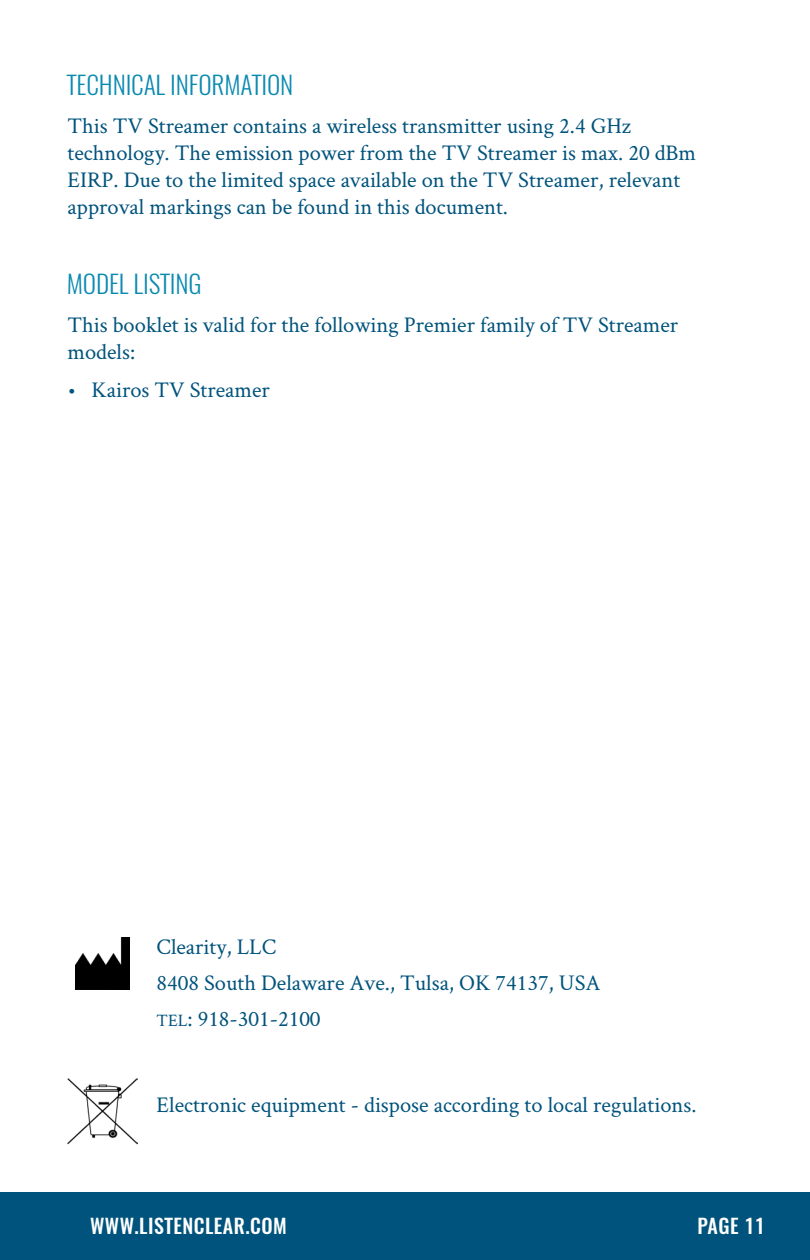
<style>
.page{position:relative;width:810px;height:1260px;background:#fff}
.page>*{position:absolute;margin:0;border:0;box-sizing:border-box;transform-origin:0 0}
.t1{font:italic 300 25px "Oswald";color:#0b8ab0}
.t2{font:22.5px/27px "Crimson Text";color:#00537c}
.t3{font:500 20px "Oswald";letter-spacing:.025em;color:#fff}
.s1{font-size:17.5px}
</style>
<div class="page">
<div style="left:0;top:1192px;width:810px;height:68px;background:#00537c"></div>
<img style="left:75px;top:938px;width:55px;height:51px">
<img style="left:68px;top:1079px;width:69px;height:65px">
<p class="t1" style="left:68px;top:68px;width:231px">TECHNICAL INFORMATION</p>
<p class="t2" style="left:68px;top:111px;width:630px">This TV Streamer contains a wireless transmitter using 2.4 GHz technology. The emission power from the TV Streamer is max. 20 dBm EIRP. Due to the limited space available on the TV Streamer, relevant approval markings can be found in this document.</p>
<p class="t1" style="left:68px;top:266px;width:140px">MODEL LISTING</p>
<p class="t2" style="left:68px;top:310px;width:612px">This booklet is valid for the following Premier family of TV Streamer models:</p>
<p class="t2" style="left:68px;top:375px;width:204px">• Kairos TV Streamer</p>
<p class="t2" style="left:157px;top:932px;width:121px">Clearity, LLC</p>
<p class="t2" style="left:157px;top:968px;width:445px">8408 South Delaware Ave., Tulsa, OK 74137, USA</p>
<p class="t2" style="left:157px;top:1005px;width:166px"><span class="s1">TEL</span>: 918-301-2100</p>
<p class="t2" style="left:157px;top:1091px;width:541px">Electronic equipment - dispose according to local regulations.</p>
<p class="t3" style="left:90px;top:1212px;width:198px">WWW.LISTENCLEAR.COM</p>
<p class="t3" style="left:697px;top:1212px;width:69px">PAGE 11</p>
</div>
